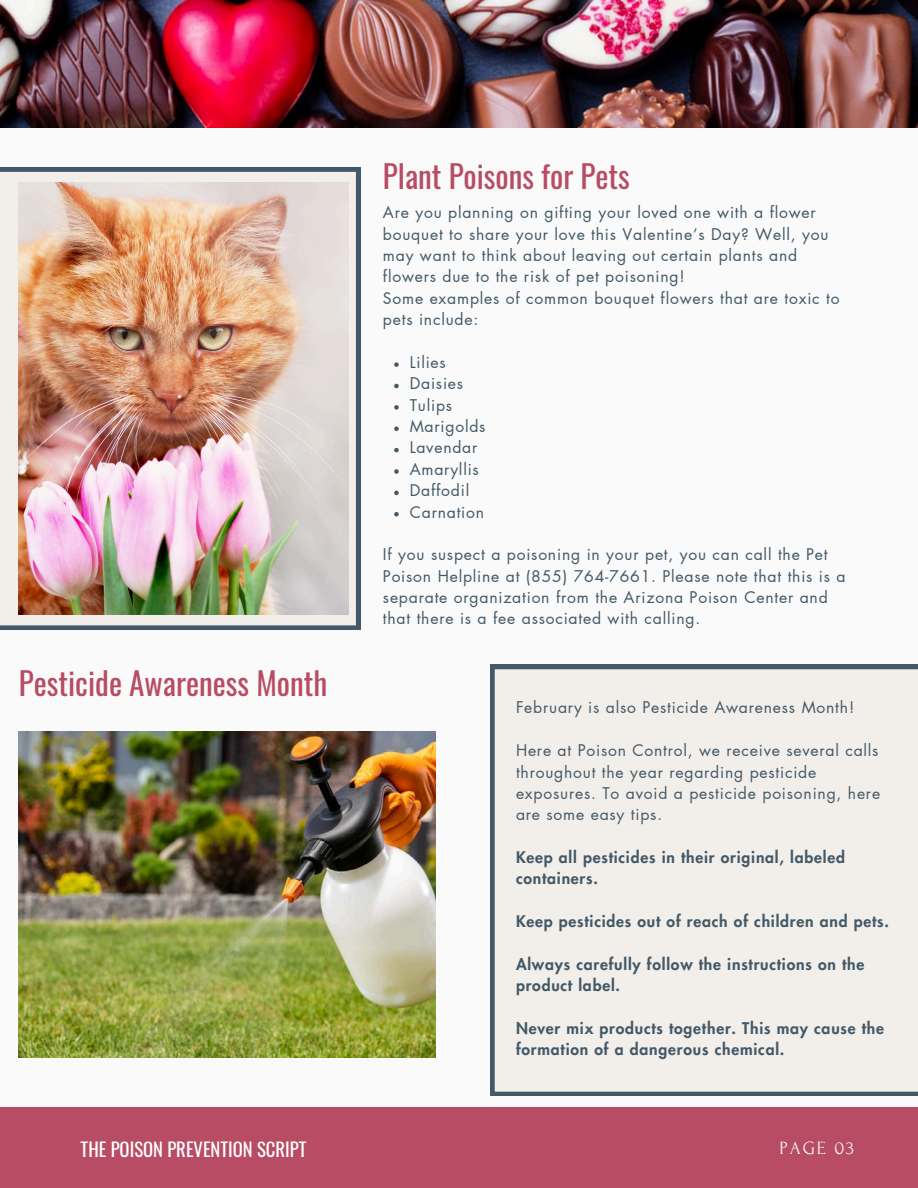
<style>
.page{position:relative;width:918px;height:1188px;background:#fafafa}
.page>*{position:absolute;margin:0;border:0;box-sizing:border-box;transform-origin:0 0}
.t1{font:31.2px "Oswald";color:#b84c65}
.t2{font:18.6px "Oswald";color:#fff}
.t3{font:18.6px "Forum";letter-spacing:.1em;color:#fafafa}
.t4{font:15.75px/21.3px "Futura LT Pro";letter-spacing:.05em;color:#435967}
.t5{font:800 15.75px/21.3px "Futura LT Pro";letter-spacing:.05em;color:#435967}
</style>
<div class="page">
<div style="left:0;top:1107px;width:918px;height:81px;background:#b84c65"></div>
<img style="left:0;top:0;width:918px;height:127px">
<svg style="left:0;top:167px;width:360px;height:463px"></svg>
<div style="left:490px;top:665px;width:428px;height:431px;background:#f2efeb"></div>
<img style="left:19px;top:183px;width:330px;height:432px">
<img style="left:19px;top:732px;width:416px;height:325px">
<svg style="left:394px;top:362px;width:5px;height:5px"></svg>
<svg style="left:394px;top:384px;width:5px;height:4px"></svg>
<svg style="left:394px;top:405px;width:5px;height:5px"></svg>
<svg style="left:394px;top:426px;width:5px;height:5px"></svg>
<svg style="left:394px;top:448px;width:5px;height:4px"></svg>
<svg style="left:394px;top:469px;width:5px;height:5px"></svg>
<svg style="left:394px;top:491px;width:5px;height:4px"></svg>
<svg style="left:394px;top:512px;width:5px;height:4px"></svg>
<h1 class="t1" style="left:383px;top:151px;width:248px">Plant Poisons for Pets</h1>
<p class="t1" style="left:19px;top:659px;width:310px">Pesticide Awareness Month</p>
<p class="t4" style="left:383px;top:203px;width:447px">Are you planning on gifting your loved one with a flower bouquet to share your love this Valentine’s Day? Well, you may want to think about leaving out certain plants and flowers due to the risk of pet poisoning!</p>
<p class="t4" style="left:383px;top:288px;width:458px">Some examples of common bouquet flowers that are toxic to pets include:</p>
<p class="t4" style="left:410px;top:352px;width:38px">Lilies</p>
<p class="t4" style="left:410px;top:374px;width:55px">Daisies</p>
<h1 class="t4" style="left:410px;top:395px;width:44px">Tulips</h1>
<p class="t4" style="left:410px;top:416px;width:77px">Marigolds</p>
<p class="t4" style="left:410px;top:438px;width:69px">Lavendar</p>
<p class="t4" style="left:410px;top:459px;width:71px">Amaryllis</p>
<h3 class="t4" style="left:410px;top:480px;width:61px">Daffodil</h3>
<h3 class="t4" style="left:410px;top:502px;width:76px">Carnation</h3>
<h3 class="t4" style="left:383px;top:545px;width:464px">If you suspect a poisoning in your pet, you can call the Pet Poison Helpline at (855) 764-7661. Please note that this is a separate organization from the Arizona Poison Center and that there is a fee associated with calling.</h3>
<p class="t4" style="left:516px;top:698px;width:340px">February is also Pesticide Awareness Month!</p>
<p class="t4" style="left:516px;top:740px;width:366px">Here at Poison Control, we receive several calls throughout the year regarding pesticide exposures. To avoid a pesticide poisoning, here are some easy tips.</p>
<p class="t5" style="left:516px;top:847px;width:330px">Keep all pesticides in their original, labeled containers.</p>
<p class="t5" style="left:516px;top:911px;width:375px">Keep pesticides out of reach of children and pets.</p>
<p class="t5" style="left:516px;top:954px;width:350px">Always carefully follow the instructions on the product label.</p>
<p class="t5" style="left:516px;top:1018px;width:370px">Never mix products together. This may cause the formation of a dangerous chemical.</p>
<p class="t2" style="left:81px;top:1135px;width:227px">THE POISON PREVENTION SCRIPT</p>
<p class="t3" style="left:780px;top:1138px;width:76px">PAGE 03</p>
</div>
